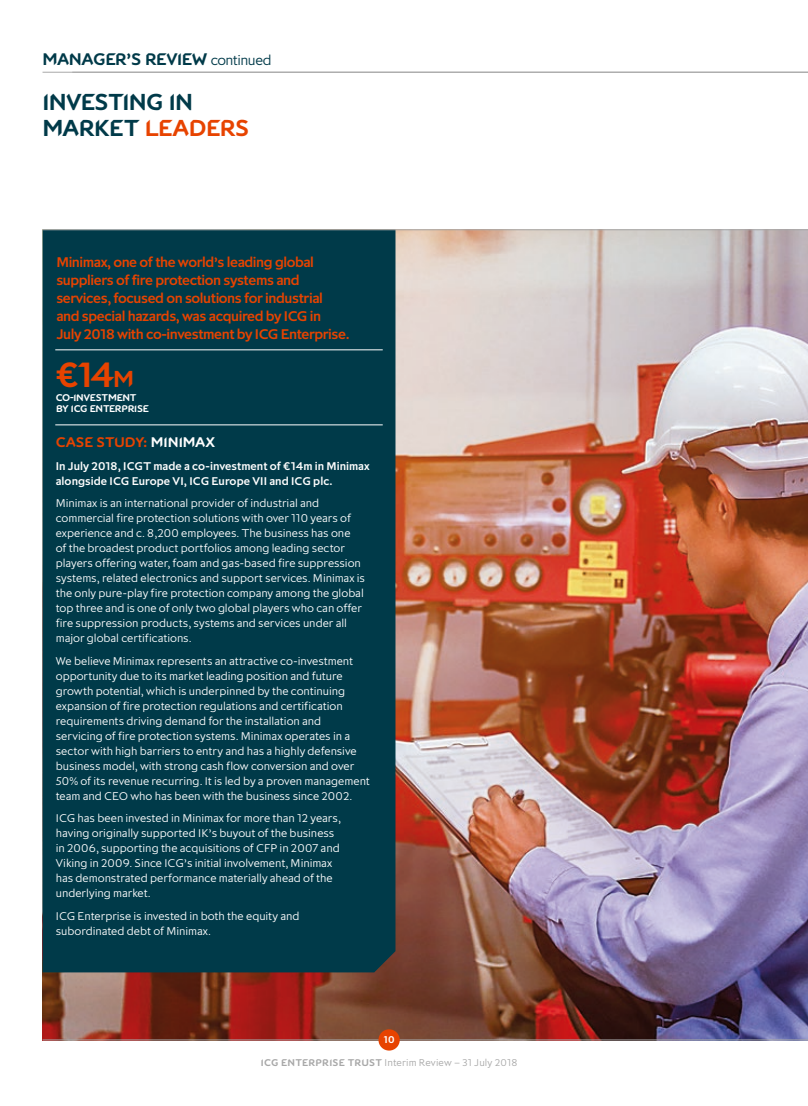
<style>
.page{position:relative;width:808px;height:1106px;background:#fff}
.page>*{position:absolute;margin:0;border:0;box-sizing:border-box;transform-origin:0 0}
.t1{font:37.5px "ICG Headline";color:#e74300}
.t2{font:24.75px/26.2px "ICG Headline";letter-spacing:-.025em;color:#003a49}
.t3{font:18px "ICG Headline";letter-spacing:-.035em;color:#003a49}
.t4{font:500 15px/18px "Pembroke";letter-spacing:-.03em;color:#e74300}
.t5{font:15px "ICG Headline";letter-spacing:-.005em;color:#e74300}
.t6{font:300 12px/15px "Pembroke";letter-spacing:-.005em;color:#fff}
.t7{font:500 12px/15px "Pembroke";color:#fff}
.t8{font:300 10.5px "Pembroke";letter-spacing:.01em;color:#a8a8a8}
.t9{font:10.5px/10.5px "ICG Headline";letter-spacing:-.02em;color:#fff}
.s1{font-family:"Pembroke";font-weight:300;font-size:15px}
.s2{color:#e74300}
.s3{font-size:24.75px}
.s4{color:#fff}
.s5{font-family:"ICG Headline";font-weight:400}
</style>
<div class="page">
<img style="left:43px;top:230px;width:765px;height:809px">
<div style="left:43px;top:230px;width:352px;height:742px;background:#003a49"></div>
<hr style="left:55px;top:349px;width:328px;height:1px;background:#fff">
<hr style="left:55px;top:424px;width:328px;height:1px;background:#fff">
<hr style="left:43px;top:1039px;width:765px;height:1px;background:#a8a8a8">
<div style="left:378px;top:1029px;width:22px;height:21px;background:#e74300;border-radius:50%"></div>
<hr style="left:43px;top:72px;width:765px;height:1px;background:#a8a8a8">
<hr style="left:43px;top:229px;width:765px;height:1px;background:#a8a8a8">
<h3 class="t3" style="left:43px;top:51px;width:231px">MANAGER’S REVIEW <span class="s1">continued</span></h3>
<h2 class="t2" style="left:43px;top:89px;width:208px">INVESTING IN<br>MARKET <span class="s2">LEADERS</span></h2>
<p class="t4" style="left:56px;top:252px;width:295px">Minimax, one of the world’s leading global suppliers of fire protection systems and services, focused on solutions for industrial and special hazards, was acquired by ICG in July 2018 with co-investment by ICG Enterprise.</p>
<h1 class="t1" style="left:56px;top:358px;width:80px">€14<span class="s3">M</span></h1>
<p class="t9" style="left:56px;top:393px;width:95px">CO-INVESTMENT<br>BY ICG ENTERPRISE</p>
<p class="t5" style="left:56px;top:436px;width:161px">CASE STUDY: <span class="s4">MINIMAX</span></p>
<p class="t7" style="left:56px;top:458px;width:315px">In July 2018, ICGT made a co-investment of €14m in Minimax alongside ICG Europe VI, ICG Europe VII and ICG plc.</p>
<p class="t6" style="left:56px;top:495px;width:311px">Minimax is an international provider of industrial and commercial fire protection solutions with over 110 years of experience and c. 8,200 employees. The business has one<br>of the broadest product portfolios among leading sector players offering water, foam and gas-based fire suppression systems, related electronics and support services. Minimax is the only pure-play fire protection company among the global top three and is one of only two global players who can offer fire suppression products, systems and services under all major global certifications.</p>
<p class="t6" style="left:56px;top:653px;width:316px">We believe Minimax represents an attractive co-investment opportunity due to its market leading position and future growth potential, which is underpinned by the continuing expansion of fire protection regulations and certification requirements driving demand for the installation and servicing of fire protection systems. Minimax operates in a sector with high barriers to entry and has a highly defensive business model, with strong cash flow conversion and over 50% of its revenue recurring. It is led by a proven management team and CEO who has been with the business since 2002.</p>
<p class="t6" style="left:56px;top:810px;width:287px">ICG has been invested in Minimax for more than 12 years, having originally supported IK’s buyout of the business in 2006, supporting the acquisitions of CFP in 2007 and Viking in 2009. Since ICG’s initial involvement, Minimax has demonstrated performance materially ahead of the underlying market.</p>
<p class="t6" style="left:56px;top:908px;width:245px">ICG Enterprise is invested in both the equity and subordinated debt of Minimax.</p>
<p class="t9" style="left:383px;top:1035px;width:13px">10</p>
<p class="t8" style="left:261px;top:1056px;width:258px"><span class="s5">ICG ENTERPRISE TRUST</span> Interim Review – 31 July 2018</p>
</div>
